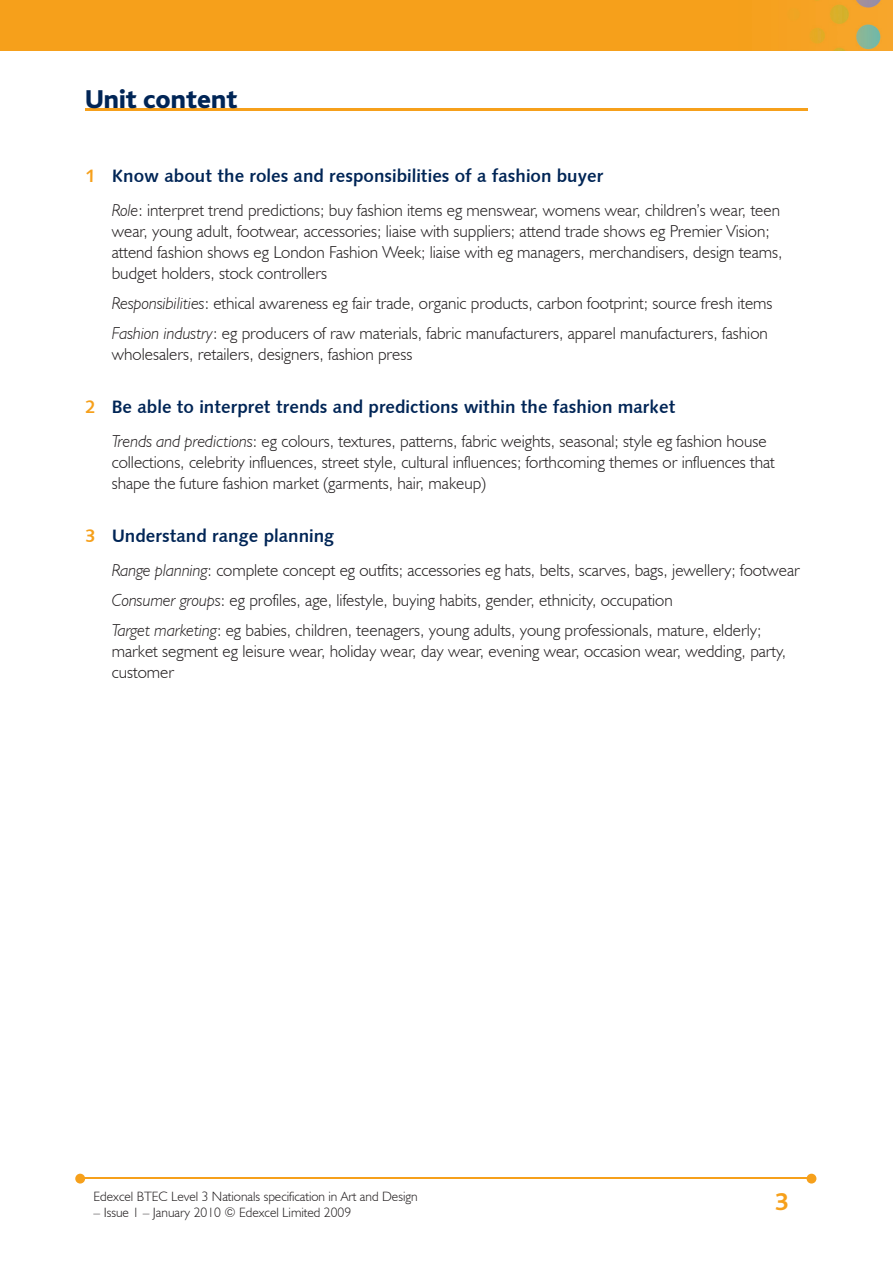
<style>
.page{position:relative;width:893px;height:1263px;background:#fff}
.page>*{position:absolute;margin:0;border:0;box-sizing:border-box;transform-origin:0 0}
.t1{font:800 27px "Bliss";color:#002556}
.t2{font:700 25.5px "Bliss";color:#f6a01b}
.t3{font:18px "Humanist 531 BT Bold A";color:#002556}
.t4{font:300 17.25px/21px "Humanist 521 BT";color:#231f20}
.t5{font:300 13.5px "Humanist 521 BT";color:#231f20}
.s1{color:#f6a01b}
.s2{font-style:italic}
</style>
<div class="page">
<img style="left:0;top:0;width:893px;height:51px">
<hr style="left:82px;top:1178px;width:728px;height:1px;background:#f6a01b">
<svg style="left:807px;top:1174px;width:9px;height:9px"></svg>
<svg style="left:75px;top:1174px;width:10px;height:9px"></svg>
<hr style="left:85px;top:108px;width:723px;height:2px;background:#f6a01b">
<h1 class="t1" style="left:85px;top:85px;width:154px">Unit content</h1>
<p class="t3" style="left:85px;top:164px;width:520px"><span class="s1">1</span> Know about the roles and responsibilities of a fashion buyer</p>
<p class="t4" style="left:112px;top:199px;width:672px"><span class="s2">Role</span>: interpret trend predictions; buy fashion items eg menswear, womens wear, children’s wear, teen wear, young adult, footwear, accessories; liaise with suppliers; attend trade shows eg Premier Vision; attend fashion shows eg London Fashion Week; liaise with eg managers, merchandisers, design teams, budget holders, stock controllers</p>
<p class="t4" style="left:112px;top:288px;width:662px;line-height:30px"><span class="s2">Responsibilities</span>: ethical awareness eg fair trade, organic products, carbon footprint; source fresh items<br><span class="s2">Fashion industry</span>: eg producers of raw materials, fabric manufacturers, apparel manufacturers, fashion</p>
<p class="t4" style="left:112px;top:343px;width:302px">wholesalers, retailers, designers, fashion press</p>
<p class="t3" style="left:85px;top:395px;width:592px"><span class="s1">2</span> Be able to interpret trends and predictions within the fashion market</p>
<p class="t4" style="left:112px;top:430px;width:664px"><span class="s2">Trends and predictions</span>: eg colours, textures, patterns, fabric weights, seasonal; style eg fashion house collections, celebrity influences, street style, cultural influences; forthcoming themes or influences that shape the future fashion market (garments, hair, makeup)</p>
<p class="t3" style="left:85px;top:524px;width:251px"><span class="s1">3</span> Understand range planning</p>
<p class="t4" style="left:112px;top:555px;width:690px;line-height:30px"><span class="s2">Range planning</span>: complete concept eg outfits; accessories eg hats, belts, scarves, bags, jewellery; footwear<br><span class="s2">Consumer groups</span>: eg profiles, age, lifestyle, buying habits, gender, ethnicity, occupation<br><span class="s2">Target marketing</span>: eg babies, children, teenagers, young adults, young professionals, mature, elderly;</p>
<p class="t4" style="left:112px;top:640px;width:676px">market segment eg leisure wear, holiday wear, day wear, evening wear, occasion wear, wedding, party, customer</p>
<p class="t5" style="left:94px;top:1188px;width:326px">Edexcel BTEC Level 3 Nationals specification in Art and Design</p>
<p class="t5" style="left:94px;top:1204px;width:259px">– Issue 1 – January 2010 © Edexcel Limited 2009</p>
<h2 class="t2" style="left:775px;top:1189px;width:15px">3</h2>
</div>
